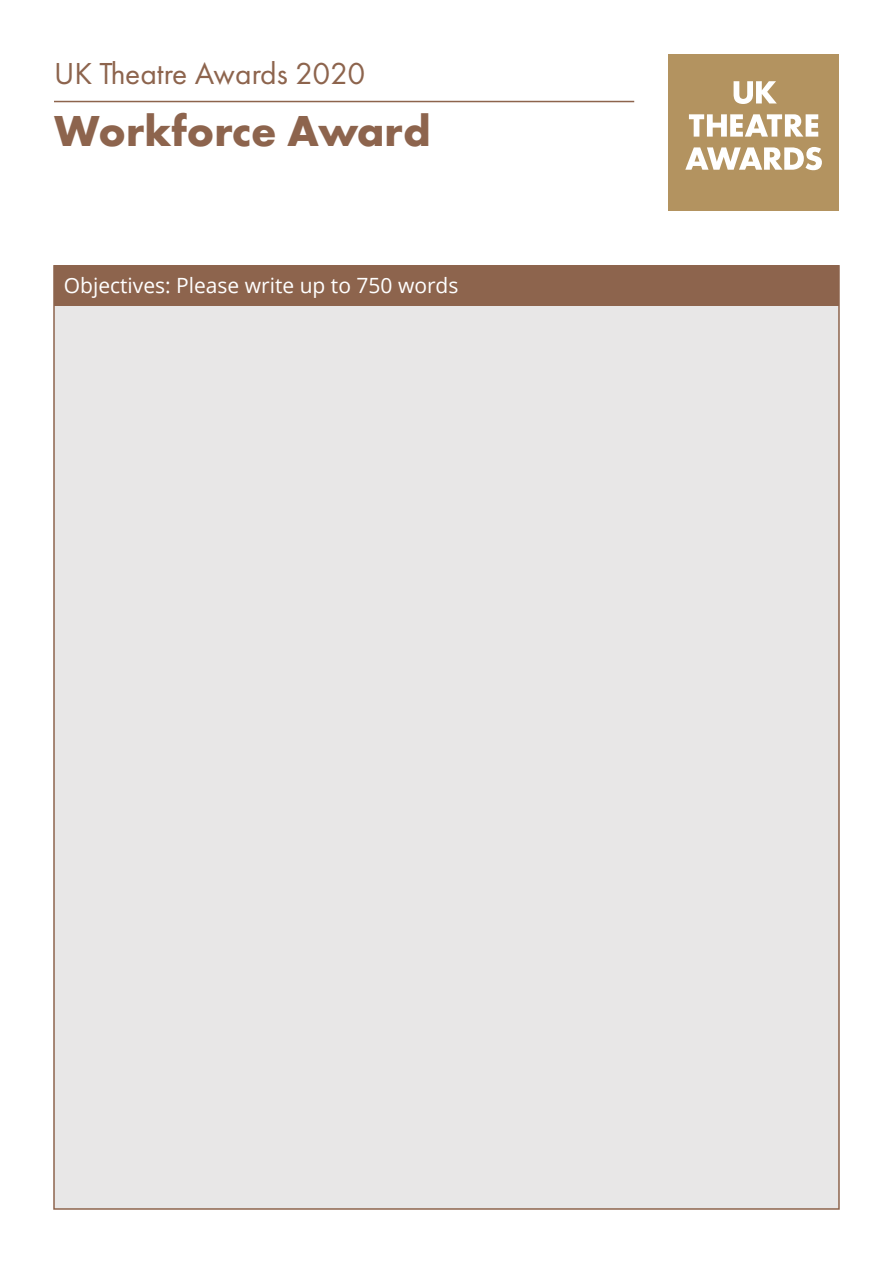
<style>
.page{position:relative;width:893px;height:1263px;background:#fff}
.page>*{position:absolute;margin:0;border:0;box-sizing:border-box;transform-origin:0 0}
.t1{font:700 45px "Futura PT";color:#8d644d}
.t2{font:31.5px "Futura PT";color:#8d644d}
.t3{font:21px "Open Sans";color:#fff}
</style>
<div class="page">
<div style="left:668px;top:54px;width:171px;height:156px;background:#b39360"></div>
<svg style="left:734px;top:81px;width:43px;height:23px"></svg>
<svg style="left:689px;top:114px;width:129px;height:23px"></svg>
<svg style="left:685px;top:147px;width:137px;height:23px"></svg>
<div style="left:53px;top:265px;width:787px;height:945px;background:#e8e7e7;border:2px solid #8d644d"></div>
<div style="left:54px;top:265px;width:785px;height:41px;background:#8d644d"></div>
<hr style="left:54px;top:101px;width:580px;height:1px;background:#8d644d">
<h2 class="t2" style="left:54px;top:55px;width:313px">UK Theatre Awards 2020</h2>
<h1 class="t1" style="left:54px;top:102px;width:378px">Workforce Award</h1>
<p class="t3" style="left:64px;top:271px;width:396px">Objectives: Please write up to 750 words</p>
</div>
